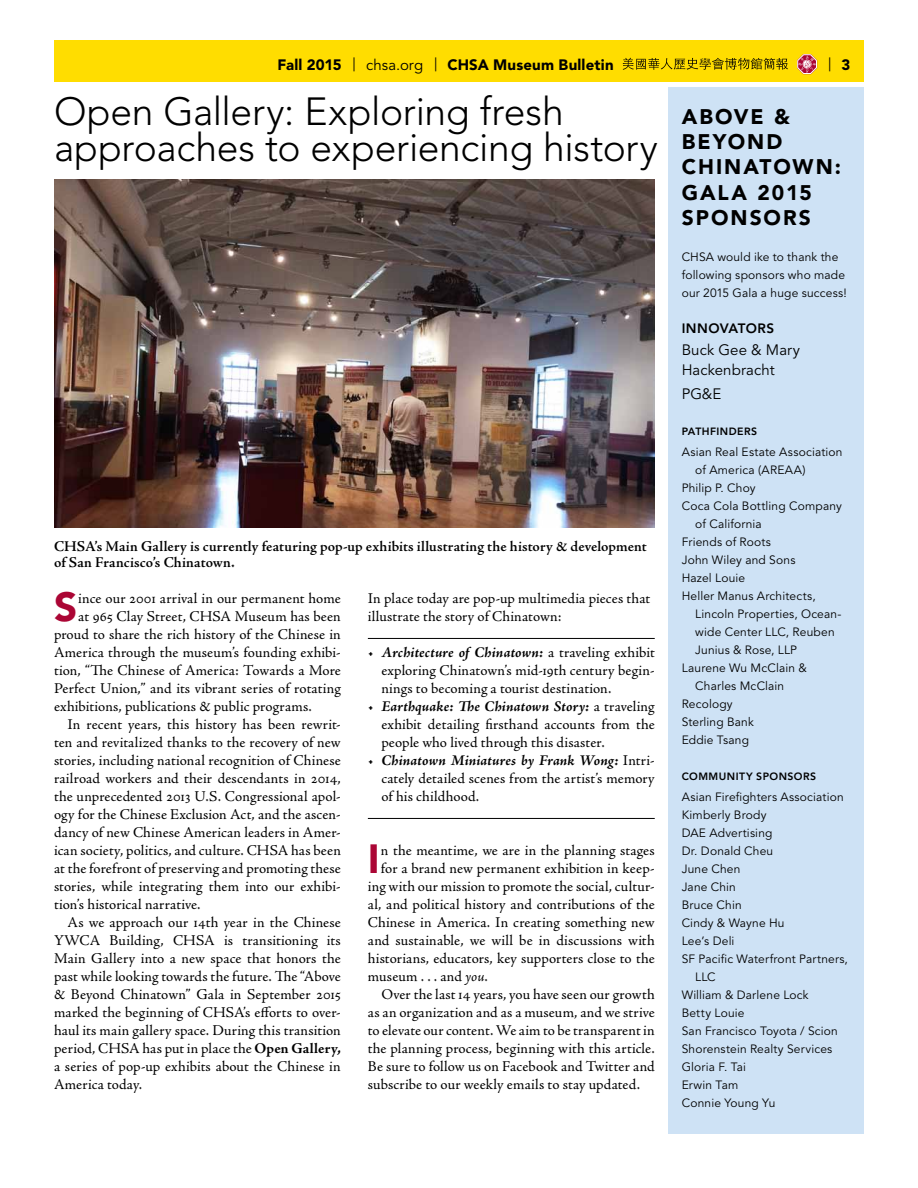
<style>
.page{position:relative;width:918px;height:1188px;background:#fff}
.page>*{position:absolute;margin:0;border:0;box-sizing:border-box;transform-origin:0 0}
.t1{font:900 40.35px "Avenir";color:#ab0635}
.t2{font:300 39px/36px "Avenir";letter-spacing:-.005em;color:#000}
.t3{font:900 21px/25.2px "Avenir";letter-spacing:.1em;color:#000}
.t4{font:300 18px "Avenir";color:#000}
.t5{font:15px/18px "Adobe Jenson Pro";letter-spacing:.01em;color:#000;text-align:justify}
.t6{font:600 15px/16.5px "Adobe Jenson Pro";letter-spacing:.01em;color:#000}
.t7{font:900 15px "Avenir";letter-spacing:.01em;color:#000}
.t8{font:15px/19.5px "Avenir";letter-spacing:.005em;color:#000}
.t9{font:800 13.5px "Avenir";letter-spacing:.035em;color:#000}
.t10{font:12px/18px "Avenir";letter-spacing:.015em;color:#000}
.t11{font:800 10.5px "Avenir";color:#000}
.s1{font-weight:300;font-size:18px}
.s2{font-weight:400}
.s3{font-weight:900;font-size:15px}
.s4{font-weight:700;font-style:italic}
.s5{font-weight:700}
.s6{font-style:italic}
</style>
<div class="page">
<div style="left:668px;top:88px;width:196px;height:1046px;background:#cee2f5"></div>
<div style="left:54px;top:40px;width:810px;height:42px;background:#fd0"></div>
<svg style="left:623px;top:58px;width:165px;height:12px"></svg>
<svg style="left:797px;top:54px;width:20px;height:21px"></svg>
<img style="left:54px;top:179px;width:601px;height:348px">
<hr style="left:368px;top:638px;width:287px;height:1px;background:#000">
<hr style="left:368px;top:818px;width:287px;height:1px;background:#000">
<p class="t7" style="left:277px;top:55px;width:181px">FALL 2015 <span class="s1">|</span> <span class="s2">chsa.org</span> <span class="s1">|</span> CHS</p>
<p class="t7" style="left:478px;top:55px;width:138px">A MUSEUM BULLETIN</p>
<p class="t4" style="left:828px;top:54px;width:24px">| <span class="s3">3</span></p>
<h2 class="t2" style="left:54px;top:94px;width:606px">Open Gallery: Exploring fresh approaches to experiencing history</h2>
<p class="t6" style="left:54px;top:538px;width:594px">CHSA’s Main Gallery is currently featuring pop-up exhibits illustrating the history &amp; development of San Francisco’s Chinatown.</p>
<p class="t5" style="left:368px;top:589px;width:284px">In place today are pop-up multimedia pieces that illustrate the story of Chinatown:</p>
<p class="t5" style="left:381px;top:643px;width:275px;text-indent:-14px">• <span class="s4">Architecture of Chinatown:</span> a traveling exhibit exploring Chinatown’s mid-19th century begin&shy;nings to becoming a tourist destination.</p>
<p class="t5" style="left:381px;top:697px;width:275px;text-indent:-14px">• <span class="s4">Earthquake: The Chinatown Story:</span> a traveling exhibit detailing firsthand accounts from the people who lived through this disaster.</p>
<p class="t5" style="left:381px;top:751px;width:275px;text-indent:-14px">• <span class="s4">Chinatown Miniatures by Frank Wong:</span> Intri&shy;cately detailed scenes from the artist’s memory of his childhood.</p>
<h1 class="t1" style="left:54px;top:582px;width:22px">S</h1>
<p class="t5" style="left:78px;top:589px;width:264px">ince our 2001 arrival in our permanent home</p>
<p class="t5" style="left:78px;top:607px;width:264px">at 965 Clay Street, CHSA Museum has been</p>
<p class="t5" style="left:54px;top:625px;width:288px">proud to share the rich history of the Chinese in</p>
<p class="t5" style="left:54px;top:643px;width:288px">America through the museum’s founding exhibi-</p>
<p class="t5" style="left:54px;top:661px;width:288px">tion, “The Chinese of America: Towards a More</p>
<p class="t5" style="left:54px;top:679px;width:288px">Perfect Union,” and its vibrant series of rotating</p>
<p class="t5" style="left:54px;top:697px;width:259px">exhibitions, publications &amp; public programs.</p>
<p class="t5" style="left:68px;top:715px;width:275px">In recent years, this history has been rewrit-</p>
<p class="t5" style="left:54px;top:733px;width:288px">ten and revitalized thanks to the recovery of new</p>
<p class="t5" style="left:54px;top:751px;width:288px">stories, including national recognition of Chinese</p>
<p class="t5" style="left:54px;top:769px;width:288px">railroad workers and their descendants in 2014,</p>
<p class="t5" style="left:54px;top:787px;width:288px">the unprecedented 2013 U.S. Congressional apol-</p>
<p class="t5" style="left:54px;top:805px;width:288px">ogy for the Chinese Exclusion Act, and the ascen-</p>
<p class="t5" style="left:54px;top:823px;width:288px">dancy of new Chinese American leaders in Amer-</p>
<p class="t5" style="left:54px;top:841px;width:288px">ican society, politics, and culture. CHSA has been</p>
<p class="t5" style="left:54px;top:859px;width:288px">at the forefront of preserving and promoting these</p>
<p class="t5" style="left:54px;top:877px;width:288px">stories, while integrating them into our exhibi-</p>
<p class="t5" style="left:54px;top:895px;width:148px">tion’s historical narrative.</p>
<p class="t5" style="left:68px;top:913px;width:275px">As we approach our 14th year in the Chinese</p>
<p class="t5" style="left:54px;top:931px;width:288px">YWCA Building, CHSA is transitioning its</p>
<p class="t5" style="left:54px;top:949px;width:288px">Main Gallery into a new space that honors the</p>
<p class="t5" style="left:54px;top:967px;width:288px">past while looking towards the future. The “Above</p>
<p class="t5" style="left:54px;top:985px;width:288px">&amp; Beyond Chinatown” Gala in September 2015</p>
<p class="t5" style="left:54px;top:1003px;width:288px">marked the beginning of CHSA’s efforts to over-</p>
<p class="t5" style="left:54px;top:1021px;width:288px">haul its main gallery space. During this transition</p>
<p class="t5" style="left:54px;top:1039px;width:288px">period, CHSA has put in place the <span class="s5">Open Gallery,</span></p>
<p class="t5" style="left:54px;top:1057px;width:288px">a series of pop-up exhibits about the Chinese in</p>
<p class="t5" style="left:54px;top:1075px;width:89px">America today.</p>
<h1 class="t1" style="left:368px;top:834px;width:13px">I</h1>
<p class="t5" style="left:381px;top:841px;width:275px">n the meantime, we are in the planning stages</p>
<p class="t5" style="left:381px;top:859px;width:275px">for a brand new permanent exhibition in keep-</p>
<p class="t5" style="left:368px;top:877px;width:288px">ing with our mission to promote the social, cultur-</p>
<p class="t5" style="left:368px;top:895px;width:288px">al, and political history and contributions of the</p>
<p class="t5" style="left:368px;top:913px;width:288px">Chinese in America. In creating something new</p>
<p class="t5" style="left:368px;top:931px;width:288px">and sustainable, we will be in discussions with</p>
<p class="t5" style="left:368px;top:949px;width:288px">historians, educators, key supporters close to the</p>
<p class="t5" style="left:368px;top:967px;width:122px">museum . . . and <span class="s6">you</span>.</p>
<p class="t5" style="left:381px;top:985px;width:275px">Over the last 14 years, you have seen our growth</p>
<p class="t5" style="left:368px;top:1003px;width:288px">as an organization and as a museum, and we strive</p>
<p class="t5" style="left:368px;top:1021px;width:288px">to elevate our content. We aim to be transparent in</p>
<p class="t5" style="left:368px;top:1039px;width:288px">the planning process, beginning with this article.</p>
<p class="t5" style="left:368px;top:1057px;width:288px">Be sure to follow us on Facebook and Twitter and</p>
<p class="t5" style="left:368px;top:1075px;width:274px">subscribe to our weekly emails to stay updated.</p>
<h3 class="t3" style="left:682px;top:104px;width:161px">ABOVE &amp;<br>BEYOND<br>CHINATOWN:<br>GALA</h3>
<h3 class="t3" style="left:682px;top:179px;width:132px;text-align:right">2015<br>SPONSORS</h3>
<p class="t10" style="left:682px;top:248px;width:166px">CHSA would ike to thank the following sponsors who made our 2015 Gala a huge success!</p>
<p class="t9" style="left:682px;top:320px;width:94px">INNOVATORS</p>
<p class="t8" style="left:682px;top:341px;width:120px">Buck Gee &amp; Mary<br>Hackenbracht</p>
<p class="t8" style="left:682px;top:384px;width:41px">PG&amp;E</p>
<p class="t11" style="left:682px;top:425px;width:15px">PATHFINDER</p>
<p class="t11" style="left:751px;top:425px;width:8px">S</p>
<p class="t10" style="left:682px;top:443px;width:162px">Asian Real Estate Association</p>
<p class="t10" style="left:695px;top:461px;width:112px">of America (AREAA)</p>
<p class="t10" style="left:682px;top:479px;width:75px">Philip P. Choy</p>
<p class="t10" style="left:682px;top:497px;width:162px">Coca Cola Bottling Company</p>
<p class="t10" style="left:695px;top:515px;width:68px">of California</p>
<p class="t10" style="left:682px;top:533px;width:91px">Friends of Roots</p>
<p class="t10" style="left:682px;top:551px;width:115px">John Wiley and Sons</p>
<p class="t10" style="left:682px;top:569px;width:65px">Hazel Louie</p>
<p class="t10" style="left:682px;top:587px;width:135px">Heller Manus Architects,</p>
<p class="t10" style="left:695px;top:605px;width:148px">Lincoln Properties, Ocean-</p>
<p class="t10" style="left:695px;top:623px;width:141px">wide Center LLC, Reuben</p>
<p class="t10" style="left:695px;top:641px;width:103px">Junius &amp; Rose, LLP</p>
<p class="t10" style="left:682px;top:659px;width:127px">Laurene Wu McClain &amp;</p>
<p class="t10" style="left:695px;top:677px;width:91px">Charles McClain</p>
<p class="t10" style="left:682px;top:695px;width:52px">Recology</p>
<p class="t10" style="left:682px;top:713px;width:74px">Sterling Bank</p>
<p class="t10" style="left:682px;top:731px;width:69px">Eddie Tsang</p>
<p class="t11" style="left:682px;top:770px;width:18px">COMM</p>
<p class="t11" style="left:719px;top:770px;width:15px">UNIT</p>
<p class="t11" style="left:746px;top:770px;width:19px">Y SPONSORS</p>
<p class="t10" style="left:682px;top:788px;width:164px">Asian Firefighters Association</p>
<p class="t10" style="left:682px;top:806px;width:86px">Kimberly Brody</p>
<p class="t10" style="left:682px;top:824px;width:92px">DAE Advertising</p>
<p class="t10" style="left:682px;top:842px;width:93px">Dr. Donald Cheu</p>
<p class="t10" style="left:682px;top:860px;width:60px">June Chen</p>
<p class="t10" style="left:682px;top:878px;width:56px">Jane Chin</p>
<p class="t10" style="left:682px;top:896px;width:61px">Bruce Chin</p>
<p class="t10" style="left:682px;top:914px;width:104px">Cindy &amp; Wayne Hu</p>
<p class="t10" style="left:682px;top:932px;width:54px">Lee’s Deli</p>
<p class="t10" style="left:682px;top:950px;width:168px">SF Pacific Waterfront Partners,</p>
<p class="t10" style="left:695px;top:968px;width:22px">LLC</p>
<p class="t10" style="left:682px;top:986px;width:128px">William &amp; Darlene Lock</p>
<p class="t10" style="left:682px;top:1004px;width:64px">Betty Louie</p>
<p class="t10" style="left:682px;top:1022px;width:158px">San Francisco Toyota / Scion</p>
<p class="t10" style="left:682px;top:1040px;width:152px">Shorenstein Realty Services</p>
<p class="t10" style="left:682px;top:1058px;width:66px">Gloria F. Tai</p>
<p class="t10" style="left:682px;top:1076px;width:58px">Erwin Tam</p>
<p class="t10" style="left:682px;top:1094px;width:95px">Connie Young Yu</p>
</div>
